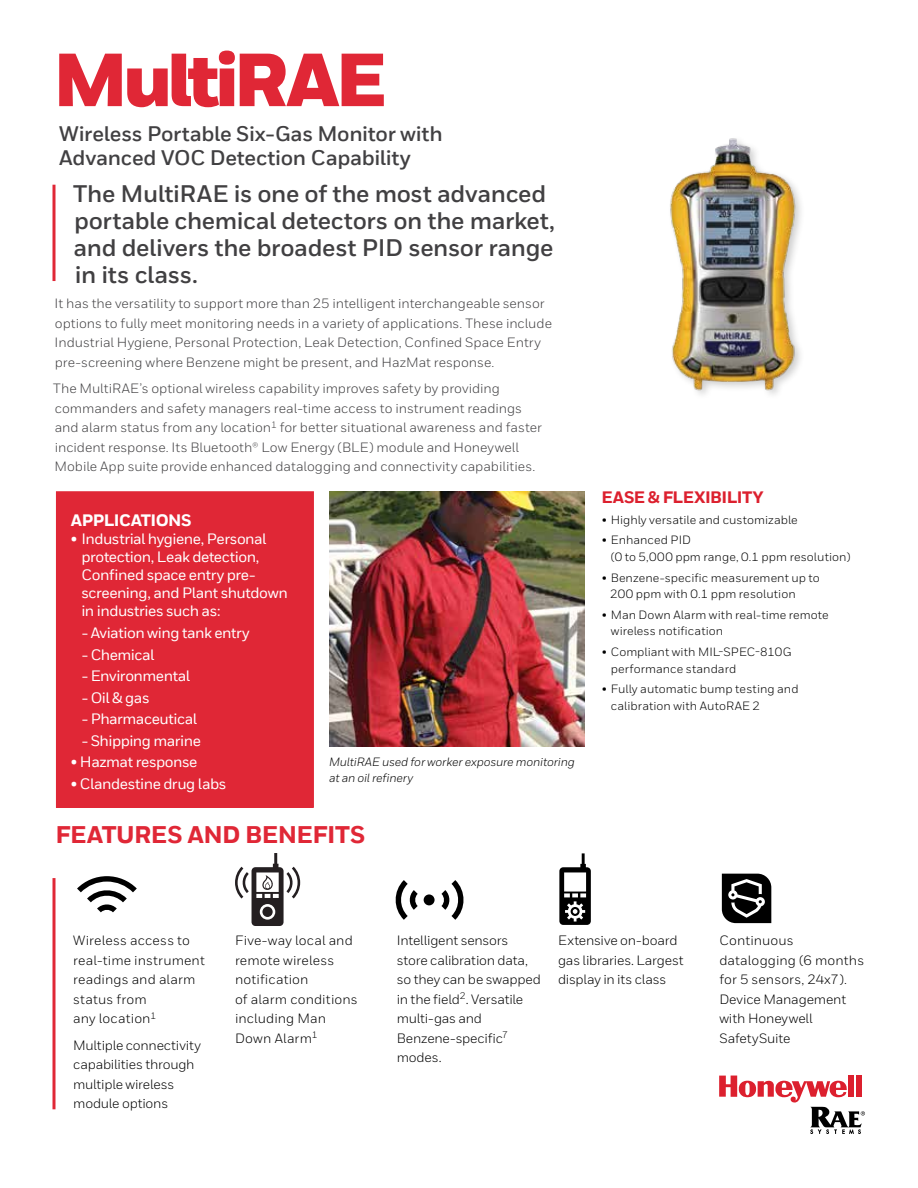
<style>
.page{position:relative;width:918px;height:1188px;background:#fff}
.page>*{position:absolute;margin:0;border:0;box-sizing:border-box;transform-origin:0 0}
.t1{font:900 75px "Honeywell Sans";letter-spacing:-.065em;color:#e02736}
.t2{font:700 24px/27px "Honeywell Sans";letter-spacing:-.015em;color:#414042}
.t3{font:800 24px "Honeywell Sans TT";letter-spacing:-.02em;color:#e02736}
.t4{font:700 21px/24px "Honeywell Sans TT";letter-spacing:-.01em;color:#414042}
.t5{font:800 16.5px "Honeywell Sans TT";letter-spacing:-.025em;color:#dc202e}
.t6{font:800 16.5px "Honeywell Sans TT";letter-spacing:-.03em;color:#fff}
.t7{font:500 15px/18px "Honeywell Sans TT";letter-spacing:-.03em;color:#fff}
.t8{font:13.5px/19.5px "Honeywell Sans";color:#414042}
.t9{font:13.5px/19.5px "Honeywell Sans";letter-spacing:.01em;color:#000}
.t10{font:13.5px/19.5px "Honeywell Sans TT";letter-spacing:-.015em;color:#000}
.t11{font:12px/16.5px "Honeywell Sans";letter-spacing:.005em;color:#000}
.t12{font:italic 12px/16.5px "Honeywell Sans";letter-spacing:-.015em;color:#000}
</style>
<div class="page">
<img style="left:670px;top:138px;width:131px;height:257px">
<svg style="left:52px;top:185px;width:4px;height:96px"></svg>
<svg style="left:77px;top:876px;width:60px;height:36px"></svg>
<svg style="left:52px;top:878px;width:4px;height:231px"></svg>
<svg style="left:395px;top:880px;width:69px;height:40px"></svg>
<img style="left:329px;top:491px;width:256px;height:255px">
<svg style="left:719px;top:1076px;width:146px;height:58px"></svg>
<svg style="left:559px;top:853px;width:32px;height:72px"></svg>
<svg style="left:722px;top:874px;width:49px;height:49px;background:#343434"></svg>
<svg style="left:235px;top:853px;width:65px;height:73px"></svg>
<div style="left:57px;top:492px;width:256px;height:315px;background:#e02736"></div>
<div style="left:56px;top:491px;width:258px;height:317px;border:2px solid #e02736"></div>
<h1 class="t1" style="left:53px;top:34px;width:336px">MultiRAE</h1>
<h3 class="t4" style="left:59px;top:122px;width:385px">Wireless Portable Six-Gas Monitor with<br>Advanced VOC Detection Capability</h3>
<h2 class="t2" style="left:73px;top:180px;width:483px">The MultiRAE is one of the most advanced portable chemical detectors on the market, and delivers the broadest PID sensor range in its class.</h2>
<p class="t8" style="left:55px;top:294px;width:499px">It has the versatility to support more than 25 intelligent interchangeable sensor options to fully meet monitoring needs in a variety of applications. These include Industrial Hygiene, Personal Protection, Leak Detection, Confined Space Entry pre-screening where Benzene might be present, and HazMat response.</p>
<p class="t8" style="left:53px;top:379px;width:490px">The MultiRAE’s optional wireless capability improves safety by providing commanders and safety managers real-time access to instrument readings and alarm status from any location<sup>1</sup> for better situational awareness and faster incident response. Its Bluetooth® Low Energy (BLE) module and Honeywell Mobile App suite provide enhanced datalogging and connectivity capabilities.</p>
<p class="t6" style="left:71px;top:510px;width:122px">APPLICATIONS</p>
<p class="t7" style="left:81px;top:530px;width:208px;text-indent:-10px">• Industrial hygiene, Personal protection, Leak detection,<br>Confined space entry pre&shy;screening, and Plant shutdown in industries such as:</p>
<p class="t7" style="left:82px;top:624px;width:170px">- Aviation wing tank entry</p>
<p class="t7" style="left:82px;top:646px;width:74px">- Chemical</p>
<p class="t7" style="left:82px;top:667px;width:110px">- Environmental</p>
<p class="t7" style="left:82px;top:689px;width:69px">- Oil &amp; gas</p>
<p class="t7" style="left:82px;top:710px;width:117px">- Pharmaceutical</p>
<p class="t7" style="left:82px;top:732px;width:121px">- Shipping marine</p>
<p class="t7" style="left:71px;top:753px;width:128px">• Hazmat response</p>
<p class="t7" style="left:71px;top:775px;width:157px">• Clandestine drug labs</p>
<p class="t12" style="left:329px;top:754px;width:247px">MultiRAE used for worker exposure monitoring at an oil refinery</p>
<h2 class="t3" style="left:56px;top:820px;width:311px">FEATURES AND BENEFITS</h2>
<p class="t5" style="left:601px;top:487px;width:164px">EASE &amp; FLEXIBILITY</p>
<p class="t11" style="left:602px;top:511px;width:197px">• Highly versatile and customizable</p>
<p class="t11" style="left:611px;top:532px;width:241px;text-indent:-9px">• Enhanced PID<br>(0 to 5,000 ppm range, 0.1 ppm resolution)</p>
<p class="t11" style="left:610px;top:569px;width:211px;text-indent:-8px">• Benzene-specific measurement up to<br>200 ppm with 0.1 ppm resolution</p>
<p class="t11" style="left:611px;top:606px;width:219px;text-indent:-9px">• Man Down Alarm with real-time remote wireless notification</p>
<p class="t11" style="left:611px;top:644px;width:182px;text-indent:-9px">• Compliant with MIL-SPEC-810G performance standard</p>
<p class="t11" style="left:611px;top:681px;width:189px;text-indent:-9px">• Fully automatic bump testing and calibration with AutoRAE 2</p>
<p class="t9" style="left:73px;top:931px;width:133px">Wireless access to real-time instrument readings and alarm status from<br>any location<sup>1</sup></p>
<p class="t10" style="left:73px;top:1035px;width:129px">Multiple connectivity capabilities through multiple wireless module options</p>
<p class="t9" style="left:235px;top:931px;width:124px">Five-way local and remote wireless notification<br>of alarm conditions including Man<br>Down Alarm<sup>1</sup></p>
<p class="t10" style="left:397px;top:931px;width:146px">Intelligent sensors store calibration data, so they can be swapped in the field<sup>2</sup>. Versatile multi-gas and<br>Benzene-specific<sup>7 </sup>modes.</p>
<p class="t10" style="left:558px;top:931px;width:127px">Extensive on-board gas libraries. Largest display in its class</p>
<p class="t9" style="left:719px;top:931px;width:146px">Continuous datalogging (6 months for 5 sensors, 24x7).<br>Device Management with Honeywell<br>SafetySuite</p>
</div>
